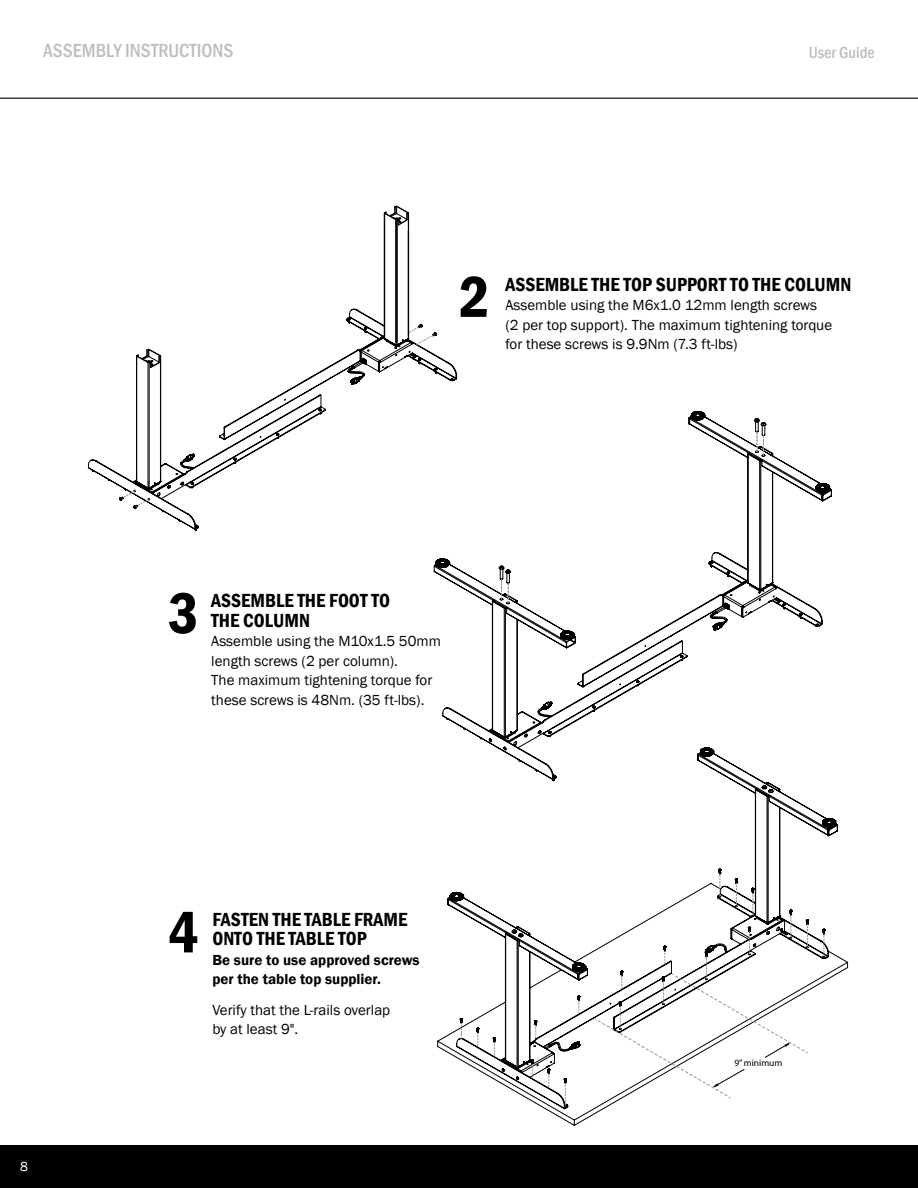
<style>
.page{position:relative;width:918px;height:1188px;background:#fff}
.page>*{position:absolute;margin:0;border:0;box-sizing:border-box;transform-origin:0 0}
.t1{font:600 condensed 60px "Franklin Gothic";color:#000}
.t2{font:600 condensed 19.5px/19.5px "Franklin Gothic";color:#000}
.t3{font:500 condensed 19.5px "Franklin Gothic";color:#bcbec0}
.t4{font:500 condensed 16.5px "Franklin Gothic";color:#bcbec0}
.t5{font:15px/19.5px "Franklin Gothic";color:#000}
.t6{font:600 15px/19.5px "Franklin Gothic";color:#000}
.t7{font:13.5px "Franklin Gothic";color:#fff}
.t8{font:9.45px "Myriad Pro";color:#000}
</style>
<div class="page">
<div style="left:0;top:1145px;width:918px;height:43px;background:#000"></div>
<svg style="left:0;top:97px;width:918px;height:2px;background:#706f71"></svg>
<svg style="left:434px;top:411px;width:398px;height:336px"></svg>
<svg style="left:757px;top:432px;width:7px;height:24px"></svg>
<svg style="left:508px;top:583px;width:1px;height:21px"></svg>
<svg style="left:501px;top:579px;width:1px;height:21px"></svg>
<svg style="left:88px;top:213px;width:369px;height:318px"></svg>
<svg style="left:408px;top:327px;width:25px;height:18px"></svg>
<svg style="left:123px;top:490px;width:27px;height:16px"></svg>
<hr style="left:160px;top:356px;width:1px;height:120px;background:#000">
<hr style="left:148px;top:362px;width:1px;height:120px;background:#000">
<hr style="left:149px;top:362px;width:1px;height:120px;background:#000">
<hr style="left:136px;top:356px;width:1px;height:120px;background:#000">
<svg style="left:136px;top:349px;width:25px;height:19px"></svg>
<hr style="left:396px;top:220px;width:1px;height:123px;background:#000">
<hr style="left:397px;top:220px;width:1px;height:123px;background:#000">
<hr style="left:408px;top:213px;width:1px;height:123px;background:#000">
<hr style="left:384px;top:213px;width:1px;height:123px;background:#000">
<svg style="left:384px;top:206px;width:25px;height:19px"></svg>
<svg style="left:437px;top:747px;width:411px;height:379px"></svg>
<svg style="left:579px;top:1001px;width:1px;height:13px"></svg>
<svg style="left:536px;top:1026px;width:1px;height:13px"></svg>
<svg style="left:824px;top:934px;width:1px;height:23px"></svg>
<svg style="left:478px;top:1033px;width:1px;height:14px"></svg>
<svg style="left:494px;top:1042px;width:1px;height:15px"></svg>
<svg style="left:532px;top:1064px;width:1px;height:15px"></svg>
<svg style="left:549px;top:1074px;width:1px;height:14px"></svg>
<svg style="left:565px;top:1083px;width:1px;height:23px"></svg>
<svg style="left:461px;top:1023px;width:1px;height:16px"></svg>
<svg style="left:594px;top:874px;width:214px;height:224px"></svg>
<h2 class="t3" style="left:43px;top:38px;width:192px">ASSEMBLY INSTRUCTIONS</h2>
<p class="t4" style="left:809px;top:41px;width:68px">User Guide</p>
<h1 class="t1" style="left:459px;top:257px;width:32px">2</h1>
<h2 class="t2" style="left:506px;top:274px;width:347px">ASSEMBLE THE TOP SUPPORT TO THE COLUMN</h2>
<p class="t5" style="left:506px;top:296px;width:328px">Assemble using the M6x1.0 12mm length screws (2 per top support). The maximum tightening torque for these screws is 9.9Nm (7.3 ft-lbs)</p>
<p class="t7" style="left:20px;top:1158px;width:9px">8</p>
<h1 class="t1" style="left:168px;top:573px;width:32px">3</h1>
<h2 class="t2" style="left:211px;top:591px;width:180px">ASSEMBLE THE FOOT TO<br>THE COLUMN</h2>
<p class="t5" style="left:211px;top:632px;width:231px">Assemble using the M10x1.5 50mm length screws (2 per column).<br>The maximum tightening torque for these screws is 48Nm. (35 ft-lbs).</p>
<h1 class="t1" style="left:168px;top:892px;width:32px">4</h1>
<h2 class="t2" style="left:212px;top:909px;width:196px">FASTEN THE TABLE FRAME<br>ONTO THE TABLE TOP</h2>
<p class="t6" style="left:212px;top:950px;width:209px">Be sure to use approved screws per the table top supplier.</p>
<p class="t5" style="left:212px;top:1000px;width:179px">Verify that the L-rails overlap by at least 9".</p>
<p class="t8" style="left:734px;top:1057px;width:50px">9” minimum</p>
</div>
